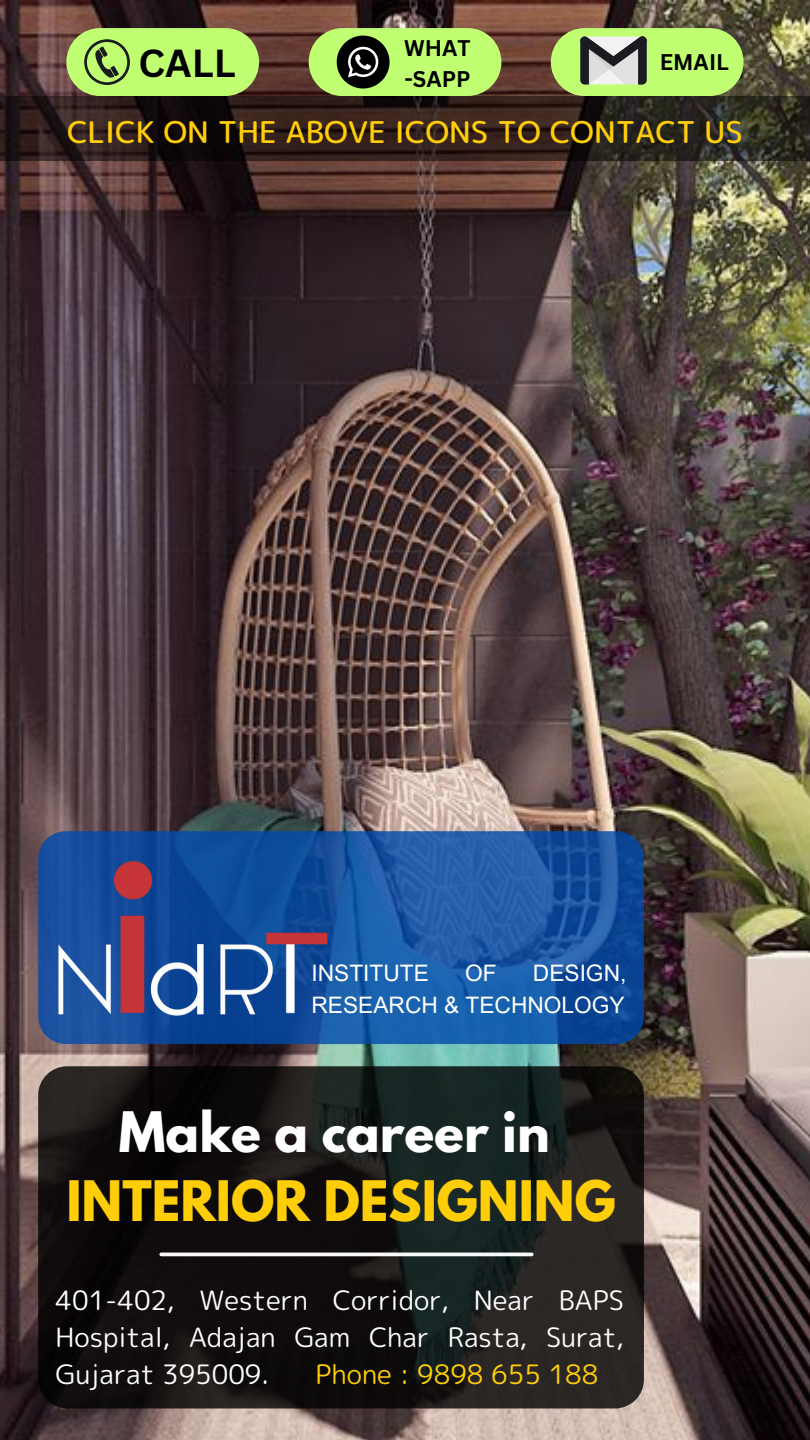
<style>
.page{position:relative;width:810px;height:1440px;background:#fff}
.page>*{position:absolute;margin:0;border:0;box-sizing:border-box;transform-origin:0 0}
.t1{font:700 49.4px "League Spartan";color:#ffce08}
.t2{font:700 49.4px "League Spartan";color:#fff}
.t3{font:700 38.1px "Canva Sans";color:#000}
.t4{font:30px "rounded mplus 1 p medium";color:#ffce08}
.t5{font:26.7px/36.8px "rounded mplus 1 p regular";color:#fff;text-align:justify}
.t6{font:26.7px "rounded mplus 1 p regular";color:#ffce08}
.t7{font:22.7px/31.8px "Arial MT Pro";color:#fff;text-align:right}
.t8{font:700 22.1px/30.8px "Canva Sans";color:#000}
</style>
<div class="page">
<img style="left:0;top:0;width:810px;height:1440px">
<svg style="left:38px;top:1066px;width:606px;height:342px;background:#171716"></svg>
<hr style="left:161px;top:1253px;width:371px;height:3px;background:#f8f8f8">
<svg style="left:0;top:96px;width:810px;height:65px;background:#2a1e1a"></svg>
<svg style="left:38px;top:831px;width:606px;height:213px;background:#1955a3"></svg>
<img style="left:56px;top:861px;width:274px;height:157px">
<div style="left:66px;top:28px;width:193px;height:68px;background:#c1ff72;border-radius:34px"></div>
<div style="left:309px;top:28px;width:192px;height:68px;background:#c1ff72;border-radius:34px"></div>
<div style="left:551px;top:28px;width:193px;height:68px;background:#c1ff72;border-radius:34px"></div>
<svg style="left:84px;top:39px;width:46px;height:46px"></svg>
<img style="left:337px;top:36px;width:52px;height:52px">
<svg style="left:580px;top:36px;width:67px;height:48px;background:#929392"></svg>
<h2 class="t3" style="left:139px;top:36px;width:99px">CALL</h2>
<p class="t8" style="left:404px;top:32px;width:68px">WHAT -SAPP</p>
<p class="t8" style="left:660px;top:46px;width:71px">EMAIL</p>
<p class="t4" style="left:67px;top:111px;width:677px">CLICK ON THE ABOVE ICONS TO CONTACT US</p>
<p class="t7" style="left:312px;top:960px;width:316px">DESIGN,<br>RESEARCH &amp; TECHNOLOGY</p>
<p class="t7" style="left:312px;top:960px;width:119px">INSTITUTE</p>
<p class="t7" style="left:465px;top:960px;width:33px">OF</p>
<h1 class="t2" style="left:119px;top:1108px;width:432px">Make a career in</h1>
<h1 class="t1" style="left:66px;top:1177px;width:551px">INTERIOR DESIGNING</h1>
<p class="t5" style="left:56px;top:1282px;width:570px">401-402, Western Corridor, Near BAPS Hospital, Adajan Gam Char Rasta, Surat, Gujarat 395009.</p>
<p class="t6" style="left:316px;top:1355px;width:284px">Phone : 9898 655 188</p>
</div>
